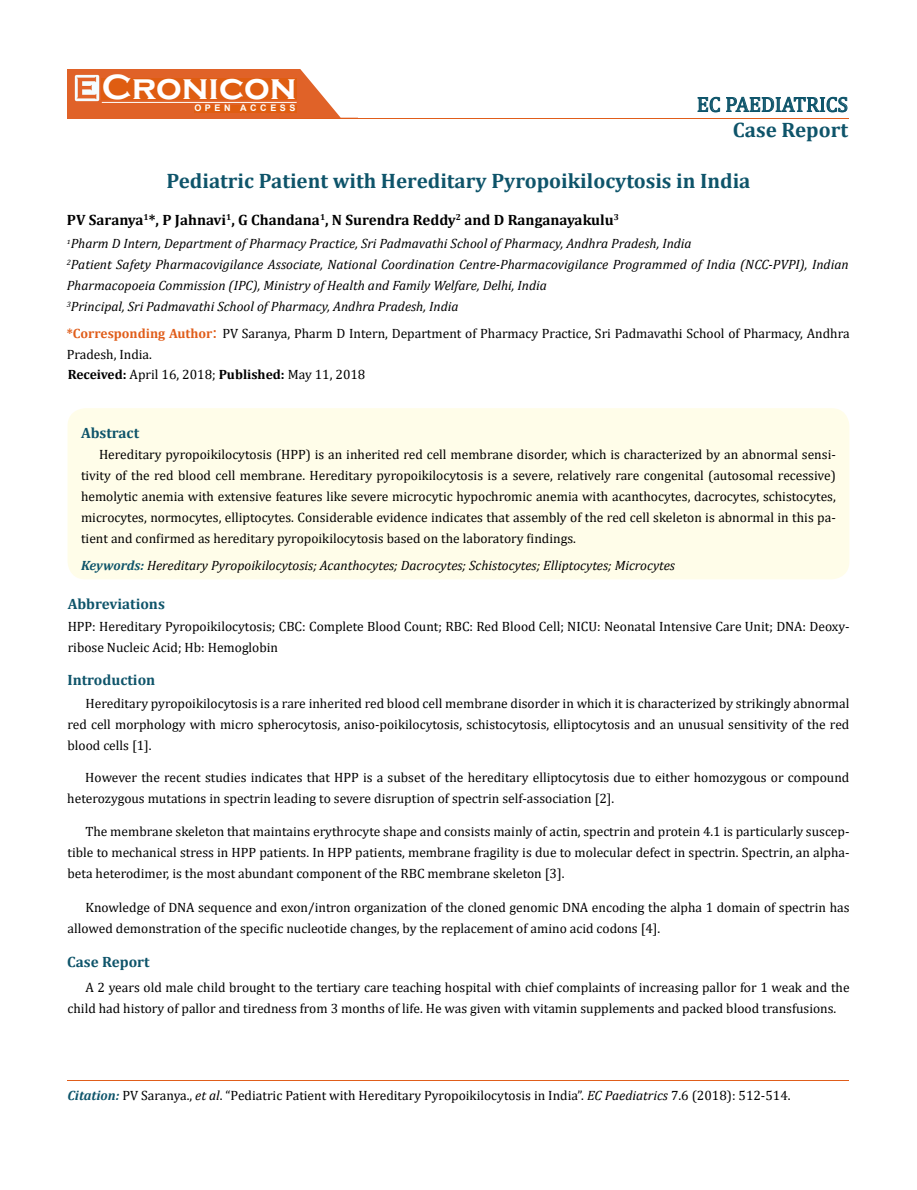
<style>
.page{position:relative;width:917px;height:1190px;background:#fff}
.page>*{position:absolute;margin:0;border:0;box-sizing:border-box;transform-origin:0 0}
.t1{font:700 36px "Copperplate Gothic";color:#fff}
.t2{font:700 21px "Cambria";color:#0e546a}
.t3{font:21px "Cambria";color:#0e546a}
.t4{font:700 15px "Cambria";color:#000}
.t5{font:700 15px "Cambria";color:#0e546a}
.t6{font:13.5px/21px "Cambria";color:#000}
.t7{font:italic 13.5px/21px "Cambria";color:#000}
.t8{font:700 9px "Arial";letter-spacing:.4em;color:#fff}
.s1{font-weight:700;color:#e05d1a}
.s2{font-size:18px;color:#e05d1a}
.s3{font-weight:700}
.s4{font-weight:700;color:#0e546a}
.s5{font-weight:700;font-style:italic;color:#0e546a}
.s6{font-style:italic}
</style>
<div class="page">
<div style="left:67px;top:70px;width:290px;height:49px;background:#e06228"></div>
<svg style="left:300px;top:69px;width:58px;height:49px"></svg>
<img style="left:75px;top:75px;width:24px;height:26px">
<div style="left:102px;top:79px;width:195px;height:21px;background:#df5d11"></div>
<div style="left:194px;top:105px;width:103px;height:7px;background:#df5d11"></div>
<svg style="left:697px;top:97px;width:150px;height:15px"></svg>
<hr style="left:102px;top:102px;width:194px;height:1px;background:#fff">
<hr style="left:279px;top:118px;width:569px;height:1px;background:#e05d1a">
<hr style="left:67px;top:1080px;width:782px;height:1px;background:#e05d1a">
<div style="left:67px;top:408px;width:782px;height:171px;background:#fffde9;border-radius:18px"></div>
<h1 class="t1" style="left:102px;top:68px;width:196px">Cronicon</h1>
<p class="t8" style="left:194px;top:102px;width:103px">OPEN ACCESS</p>
<h2 class="t3" style="left:696px;top:92px;width:153px">EC PAEDIATRICS</h2>
<h2 class="t2" style="left:732px;top:115px;width:117px">Case Report</h2>
<h2 class="t2" style="left:166px;top:166px;width:585px">Pediatric Patient with Hereditary Pyropoikilocytosis in India</h2>
<p class="t4" style="left:67px;top:210px;width:553px">PV Saranya<sup>1</sup>*, P Jahnavi<sup>1</sup>, G Chandana<sup>1</sup>, N Surendra Reddy<sup>2</sup> and D Ranganayakulu<sup>3</sup></p>
<p class="t7" style="left:67px;top:232px;width:783px"><sup>1</sup>Pharm D Intern, Department of Pharmacy Practice, Sri Padmavathi School of Pharmacy, Andhra Pradesh, India<br><sup>2</sup>Patient Safety Pharmacovigilance Associate, National Coordination Centre-Pharmacovigilance Programmed of India (NCC-PVPI), Indian Pharmacopoeia Commission (IPC), Ministry of Health and Family Welfare, Delhi, India<br><sup>3</sup>Principal, Sri Padmavathi School of Pharmacy, Andhra Pradesh, India</p>
<p class="t6" style="left:67px;top:323px;width:784px"><span class="s1">*Corresponding Author</span><span class="s2">:</span> PV Saranya, Pharm D Intern, Department of Pharmacy Practice, Sri Padmavathi School of Pharmacy, Andhra<br>Pradesh, India.<br><span class="s3">Received:</span> April 16, 2018; <span class="s3">Published:</span> May 11, 2018</p>
<p class="t5" style="left:81px;top:422px;width:60px">Abstract</p>
<p class="t6" style="left:81px;top:444px;width:756px;text-align:justify;text-indent:18px">Hereditary pyropoikilocytosis (HPP) is an inherited red cell membrane disorder, which is characterized by an abnormal sensi&shy;tivity of the red blood cell membrane. Hereditary pyropoikilocytosis is a severe, relatively rare congenital (autosomal recessive) hemolytic anemia with extensive features like severe microcytic hypochromic anemia with acanthocytes, dacrocytes, schistocytes, microcytes, normocytes, elliptocytes. Considerable evidence indicates that assembly of the red cell skeleton is abnormal in this pa&shy;tient and confirmed as hereditary pyropoikilocytosis based on the laboratory findings.</p>
<p class="t7" style="left:81px;top:554px;width:595px"><span class="s4">Keywords:</span> Hereditary Pyropoikilocytosis; Acanthocytes; Dacrocytes; Schistocytes; Elliptocytes; Microcytes</p>
<p class="t5" style="left:68px;top:593px;width:99px">Abbreviations</p>
<p class="t6" style="left:68px;top:616px;width:783px">HPP: Hereditary Pyropoikilocytosis; CBC: Complete Blood Count; RBC: Red Blood Cell; NICU: Neonatal Intensive Care Unit; DNA: Deoxy&shy;ribose Nucleic Acid; Hb: Hemoglobin</p>
<p class="t5" style="left:67px;top:669px;width:89px">Introduction</p>
<p class="t6" style="left:67px;top:693px;width:783px;text-align:justify;text-indent:18px">Hereditary pyropoikilocytosis is a rare inherited red blood cell membrane disorder in which it is characterized by strikingly abnormal red cell morphology with micro spherocytosis, aniso-poikilocytosis, schistocytosis, elliptocytosis and an unusual sensitivity of the red blood cells [1].</p>
<p class="t6" style="left:67px;top:767px;width:783px;text-indent:18px">However the recent studies indicates that HPP is a subset of the hereditary elliptocytosis due to either homozygous or compound heterozygous mutations in spectrin leading to severe disruption of spectrin self-association [2].</p>
<p class="t6" style="left:67px;top:821px;width:783px;text-align:justify;text-indent:18px">The membrane skeleton that maintains erythrocyte shape and consists mainly of actin, spectrin and protein 4.1 is particularly suscep&shy;tible to mechanical stress in HPP patients. In HPP patients, membrane fragility is due to molecular defect in spectrin. Spectrin, an alpha&shy;beta heterodimer, is the most abundant component of the RBC membrane skeleton [3].</p>
<p class="t6" style="left:67px;top:897px;width:783px;text-indent:18px">Knowledge of DNA sequence and exon/intron organization of the cloned genomic DNA encoding the alpha 1 domain of spectrin has allowed demonstration of the specific nucleotide changes, by the replacement of amino acid codons [4].</p>
<p class="t5" style="left:67px;top:951px;width:84px">Case Report</p>
<p class="t6" style="left:67px;top:977px;width:783px;text-indent:18px">A 2 years old male child brought to the tertiary care teaching hospital with chief complaints of increasing pallor for 1 weak and the child had history of pallor and tiredness from 3 months of life. He was given with vitamin supplements and packed blood transfusions.</p>
<p class="t6" style="left:67px;top:1084px;width:724px"><span class="s5">Citation:</span> PV Saranya., <span class="s6">et al</span>. “Pediatric Patient with Hereditary Pyropoikilocytosis in India”. <span class="s6">EC Paediatrics</span> 7.6 (2018): 512-514.</p>
</div>
